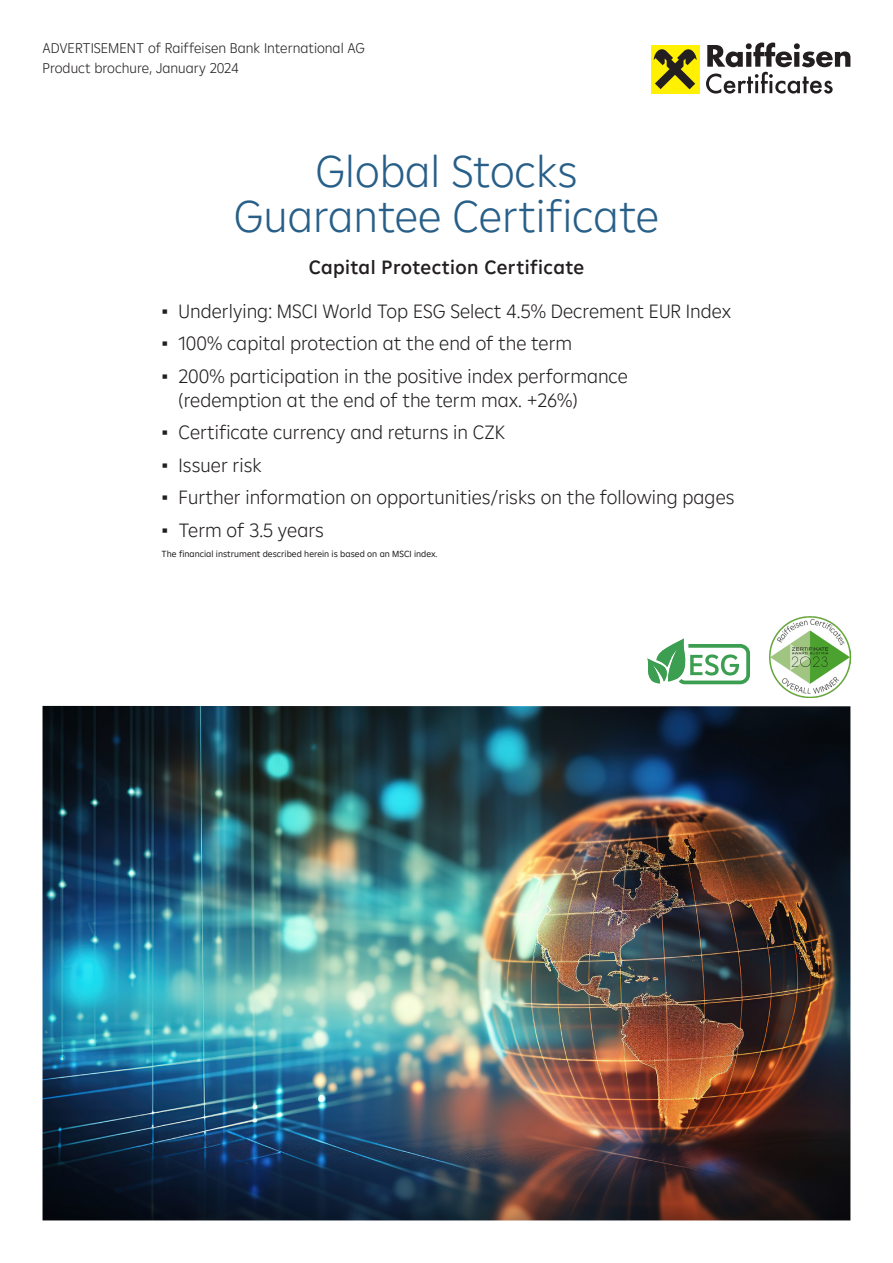
<style>
.page{position:relative;width:893px;height:1263px;background:#fff}
.page>*{position:absolute;margin:0;border:0;box-sizing:border-box;transform-origin:0 0}
.Titel_Blau{font:300 45px/45px "Amalia";color:#285f88;text-align:center}
.t1{font:300 19.5px/24px "Amalia";color:#231f20}
.Deckblatt_-_Produktk{font:500 19.5px "Amalia";letter-spacing:.02em;color:#231f20}
.Kopfzeile{font:300 14.25px/19.4px "Amalia";color:#231f20}
.Fußnote{font:9px "Amalia";color:#231f20}
.s1{font-family:"Trebuchet MS";font-weight:400}
</style>
<div class="page">
<div style="left:651px;top:45px;width:48px;height:48px;background:#fff101"></div>
<svg style="left:654px;top:49px;width:43px;height:40px"></svg>
<svg style="left:706px;top:43px;width:144px;height:51px"></svg>
<img style="left:770px;top:617px;width:80px;height:81px">
<img style="left:43px;top:706px;width:807px;height:514px">
<svg style="left:647px;top:638px;width:103px;height:47px"></svg>
<p class="Kopfzeile" style="left:43px;top:38px;width:324px">ADVERTISEMENT of Raiffeisen Bank International AG<br>Product brochure, January 2024</p>
<p class="Titel_Blau" style="left:234px;top:147px;width:427px">Global Stocks<br>Guarantee Certificate</p>
<p class="Deckblatt_-_Produktk" style="left:309px;top:255px;width:277px">Capital Protection Certificate</p>
<p class="t1" style="left:162px;top:298px;width:571px"><span class="s1">▪</span> Underlying: MSCI World Top ESG Select 4.5% Decrement EUR Index</p>
<p class="t1" style="left:162px;top:330px;width:412px"><span class="s1">▪</span> 100% capital protection at the end of the term</p>
<p class="t1" style="left:179px;top:363px;width:451px;text-indent:-17px"><span class="s1">▪</span> 200% participation in the positive index performance (redemption at the end of the term max. +26%)</p>
<p class="t1" style="left:162px;top:419px;width:345px"><span class="s1">▪</span> Certificate currency and returns in CZK</p>
<p class="t1" style="left:162px;top:452px;width:102px"><span class="s1">▪</span> Issuer risk</p>
<p class="t1" style="left:162px;top:484px;width:574px"><span class="s1">▪</span> Further information on opportunities/risks on the following pages</p>
<p class="t1" style="left:162px;top:517px;width:164px"><span class="s1">▪</span> Term of 3.5 years</p>
<p class="Fußnote" style="left:162px;top:548px;width:277px">The financial instrument described herein is based on an MSCI index.</p>
</div>
